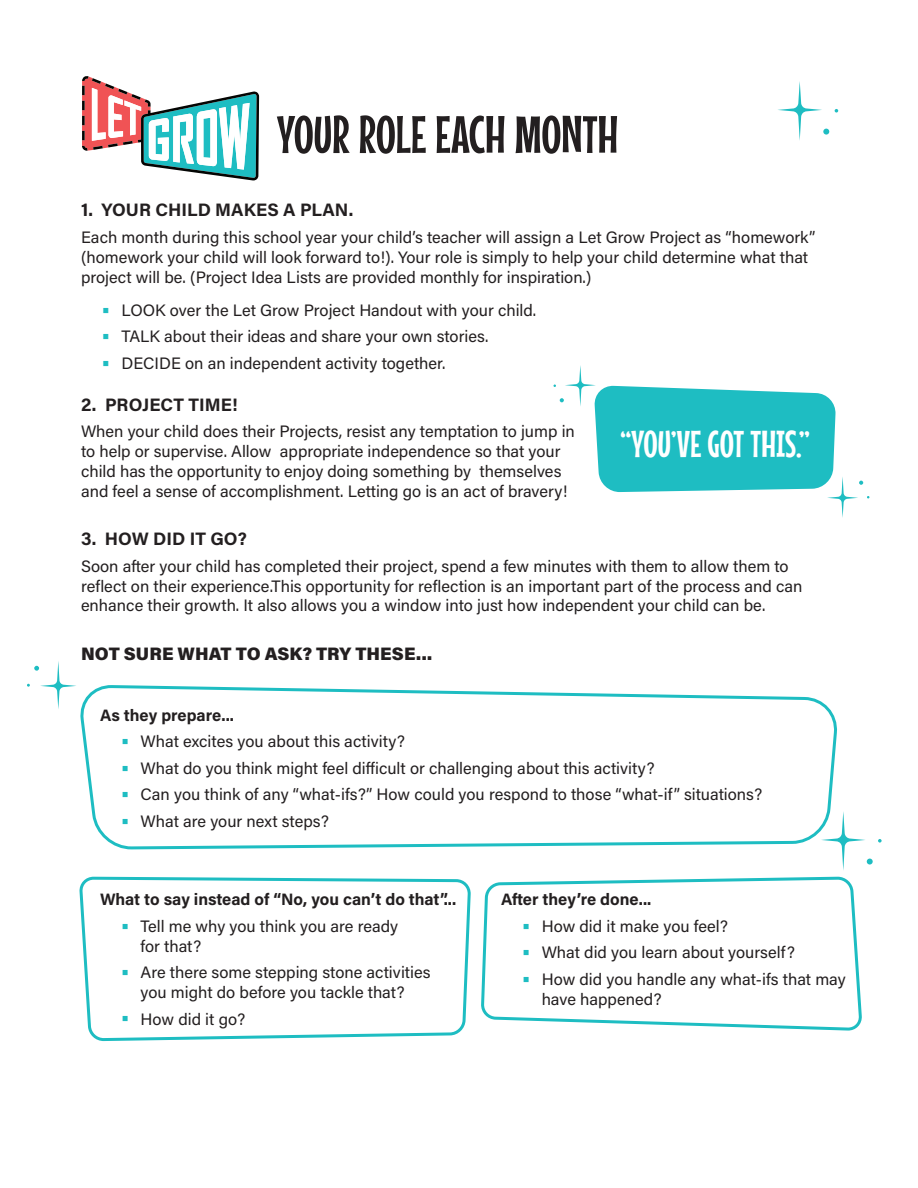
<style>
.page{position:relative;width:918px;height:1188px;background:#fff}
.page>*{position:absolute;margin:0;border:0;box-sizing:border-box;transform-origin:0 0}
.t1{font:52.5px "Mouse Memoirs";letter-spacing:-.01em;color:#231f20}
.section_header{font:37.5px "Mouse Memoirs";letter-spacing:-.005em;color:#fff}
.section_header-2{font:700 18px "Acumin Pro";color:#231f20}
.month{font:900 18px "Acumin Pro";color:#231f20}
.t2{font:16.5px/19.8px "Acumin Pro";color:#231f20}
.section_body_-_left{font:700 16.5px "Acumin Pro";letter-spacing:-.005em;color:#231f20}
.s1{font-size:25.5px;color:#1ebdc2}
</style>
<div class="page">
<svg style="left:82px;top:76px;width:177px;height:105px"></svg>
<svg style="left:80px;top:685px;width:757px;height:163px"></svg>
<svg style="left:821px;top:811px;width:61px;height:59px"></svg>
<svg style="left:554px;top:365px;width:315px;height:153px"></svg>
<svg style="left:27px;top:661px;width:49px;height:48px"></svg>
<svg style="left:778px;top:81px;width:51px;height:59px"></svg>
<svg style="left:835px;top:109px;width:3px;height:4px"></svg>
<svg style="left:81px;top:876px;width:390px;height:164px"></svg>
<svg style="left:481px;top:878px;width:380px;height:153px"></svg>
<p class="t1" style="left:277px;top:104px;width:343px">YOUR ROLE EACH MONTH</p>
<p class="section_header-2" style="left:81px;top:197px;width:274px">1. YOUR CHILD MAKES A PLAN.</p>
<p class="t2" style="left:81px;top:227px;width:736px">Each month during this school year your child’s teacher will assign a Let Grow Project as “homework” (homework your child will look forward to!). Your role is simply to help your child determine what that project will be. (Project Idea Lists are provided monthly for inspiration.)</p>
<p class="t2" style="left:101px;top:300px;width:436px"><span class="s1">•</span> LOOK over the Let Grow Project Handout with your child.</p>
<p class="t2" style="left:101px;top:326px;width:389px"><span class="s1">•</span> TALK about their ideas and share your own stories.</p>
<p class="t2" style="left:101px;top:353px;width:346px"><span class="s1">•</span> DECIDE on an independent activity together.</p>
<p class="section_header-2" style="left:81px;top:392px;width:158px">2. PROJECT TIME!</p>
<p class="t2" style="left:81px;top:421px;width:495px">When your child does their Projects, resist any temptation to jump in to help or supervise. Allow appropriate independence so that your child has the opportunity to enjoy doing something by themselves and feel a sense of accomplishment. Letting go is an act of bravery!</p>
<p class="section_header-2" style="left:81px;top:526px;width:167px">3. HOW DID IT GO?</p>
<p class="t2" style="left:81px;top:556px;width:723px">Soon after your child has completed their project, spend a few minutes with them to allow them to reflect on their experience.This opportunity for reflection is an important part of the process and can enhance their growth. It also allows you a window into just how independent your child can be.</p>
<p class="month" style="left:81px;top:641px;width:353px">NOT SURE WHAT TO ASK? TRY THESE...</p>
<p class="section_header" style="left:620px;top:421px;width:191px">“YOU’VE GOT THIS.”</p>
<p class="section_body_-_left" style="left:100px;top:703px;width:135px">As they prepare...</p>
<p class="t2" style="left:120px;top:731px;width:286px"><span class="s1">•</span> What excites you about this activity?</p>
<p class="t2" style="left:120px;top:758px;width:536px"><span class="s1">•</span> What do you think might feel difficult or challenging about this activity?</p>
<p class="t2" style="left:120px;top:784px;width:643px"><span class="s1">•</span> Can you think of any “what-ifs?” How could you respond to those “what-if” situations?</p>
<p class="t2" style="left:120px;top:811px;width:210px"><span class="s1">•</span> What are your next steps?</p>
<p class="section_body_-_left" style="left:100px;top:888px;width:358px">What to say instead of “No, you can’t do that”...</p>
<p class="t2" style="left:141px;top:916px;width:259px;text-indent:-20px"><span class="s1">•</span> Tell me why you think you are ready for that?</p>
<p class="t2" style="left:120px;top:962px;width:312px;text-align:center"><span class="s1">•</span> Are there some stepping stone activities you might do before you tackle that?</p>
<p class="t2" style="left:120px;top:1008px;width:127px"><span class="s1">•</span> How did it go?</p>
<p class="section_body_-_left" style="left:501px;top:888px;width:152px">After they’re done...</p>
<p class="t2" style="left:522px;top:916px;width:208px"><span class="s1">•</span> How did it make you feel?</p>
<p class="t2" style="left:522px;top:942px;width:275px"><span class="s1">•</span> What did you learn about yourself?</p>
<p class="t2" style="left:542px;top:969px;width:306px;text-indent:-20px"><span class="s1">•</span> How did you handle any what-ifs that may have happened?</p>
</div>
